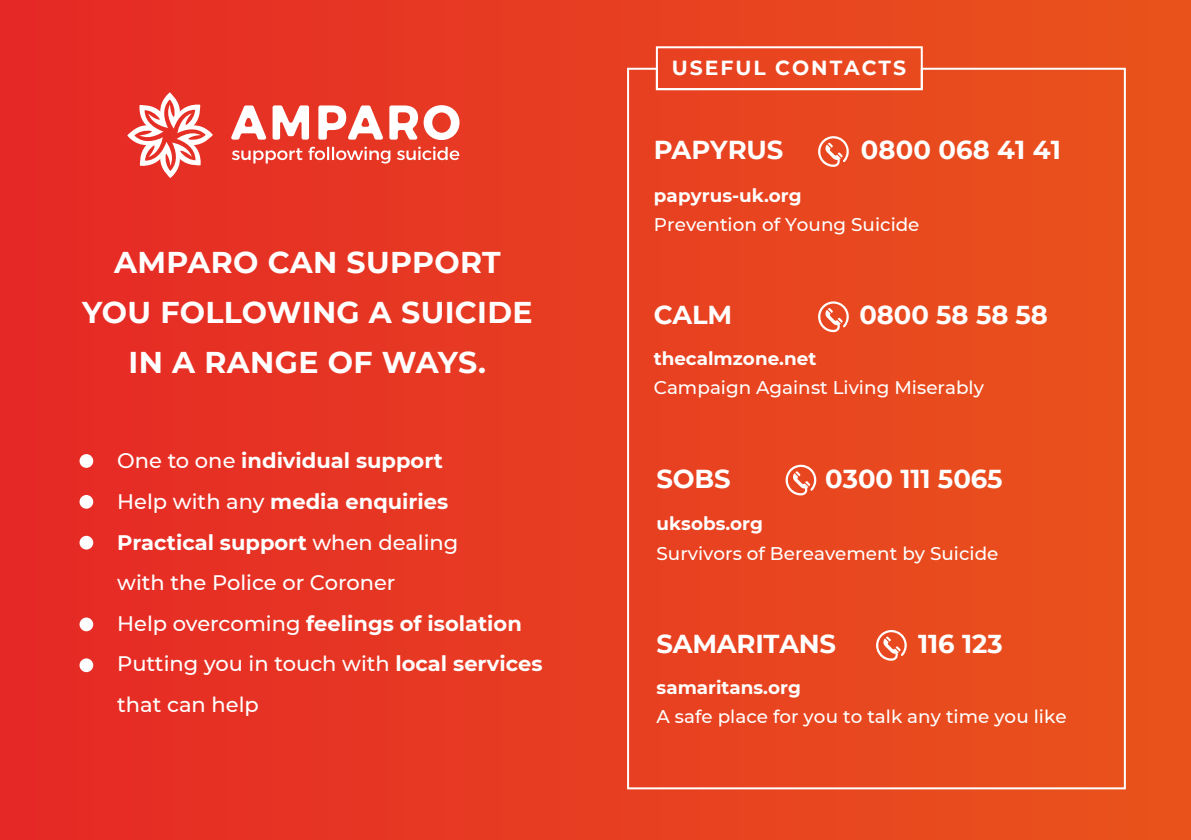
<style>
.page{position:relative;width:1191px;height:840px;background:#fff}
.page>*{position:absolute;margin:0;border:0;box-sizing:border-box;transform-origin:0 0}
.t1{font:700 30px/50px "Montserrat";letter-spacing:.01em;color:#fff;text-align:center}
.t2{font:700 25.8px "Montserrat";color:#fff}
.t3{font:500 21px/40.6px "Montserrat";color:#fff}
.t4{font:700 20.4px "Montserrat";letter-spacing:.095em;color:#fff}
.t5{font:500 18.4px "Montserrat";color:#fff}
.t6{font:700 18.4px "Montserrat";color:#fff}
.s1{font-weight:700}
</style>
<div class="page">
<div style="left:0;top:0;width:1191px;height:839px;background:linear-gradient(to right,#e52826,#e9541c)"></div>
<svg style="left:626px;top:67px;width:500px;height:722px;background:#e84a21"></svg>
<div style="left:656px;top:46px;width:266px;height:24px;border:2px solid #fff"></div>
<div style="left:656px;top:68px;width:266px;height:22px;border:2px solid #fff"></div>
<svg style="left:231px;top:105px;width:35px;height:34px"></svg>
<svg style="left:272px;top:105px;width:37px;height:34px"></svg>
<svg style="left:318px;top:105px;width:65px;height:34px"></svg>
<svg style="left:389px;top:105px;width:70px;height:35px"></svg>
<svg style="left:127px;top:92px;width:86px;height:86px"></svg>
<svg style="left:232px;top:148px;width:70px;height:15px"></svg>
<svg style="left:308px;top:146px;width:82px;height:17px"></svg>
<svg style="left:397px;top:146px;width:62px;height:14px"></svg>
<div style="left:79px;top:454px;width:14px;height:13px;background:#fff;border-radius:50%"></div>
<div style="left:79px;top:494px;width:14px;height:14px;background:#fff;border-radius:50%"></div>
<div style="left:79px;top:535px;width:14px;height:14px;background:#fff;border-radius:50%"></div>
<div style="left:79px;top:617px;width:14px;height:14px;background:#fff;border-radius:50%"></div>
<div style="left:79px;top:658px;width:14px;height:13px;background:#fff;border-radius:50%"></div>
<h1 class="t1" style="left:82px;top:235px;width:452px">AMPARO CAN SUPPORT<br>YOU FOLLOWING A SUICIDE<br>IN A RANGE OF WAYS.</h1>
<p class="t3" style="left:117px;top:439px;width:427px">One to one <span class="s1">individual support<br></span>Help with any <span class="s1">media enquiries<br>Practical support</span> when dealing<br>with the Police or Coroner<br>Help overcoming <span class="s1">feelings of isolation<br></span>Putting you in touch with <span class="s1">local services </span>that can help</p>
<p class="t4" style="left:672px;top:53px;width:236px">USEFUL CONTACTS</p>
<p class="t2" style="left:654px;top:131px;width:131px">PAPYRUS</p>
<p class="t6" style="left:654px;top:182px;width:149px">papyrus-uk.org</p>
<p class="t5" style="left:654px;top:212px;width:267px">Prevention of Young Suicide</p>
<p class="t2" style="left:861px;top:131px;width:201px">0800 068 41 41</p>
<p class="t2" style="left:654px;top:296px;width:80px">CALM</p>
<p class="t6" style="left:654px;top:345px;width:164px">thecalmzone.net</p>
<p class="t5" style="left:654px;top:375px;width:332px">Campaign Against Living Miserably</p>
<p class="t2" style="left:859px;top:296px;width:190px">0800 58 58 58</p>
<p class="t2" style="left:656px;top:459px;width:75px">SOBS</p>
<p class="t6" style="left:656px;top:510px;width:108px">uksobs.org</p>
<p class="t5" style="left:656px;top:540px;width:343px">Survivors of Bereavement by Suicide</p>
<p class="t2" style="left:825px;top:459px;width:179px">0300 111 5065</p>
<p class="t2" style="left:656px;top:624px;width:181px">SAMARITANS</p>
<p class="t2" style="left:918px;top:624px;width:86px">116 123</p>
<p class="t6" style="left:656px;top:673px;width:146px">samaritans.org</p>
<p class="t5" style="left:656px;top:703px;width:411px">A safe place for you to talk any time you like</p>
</div>
